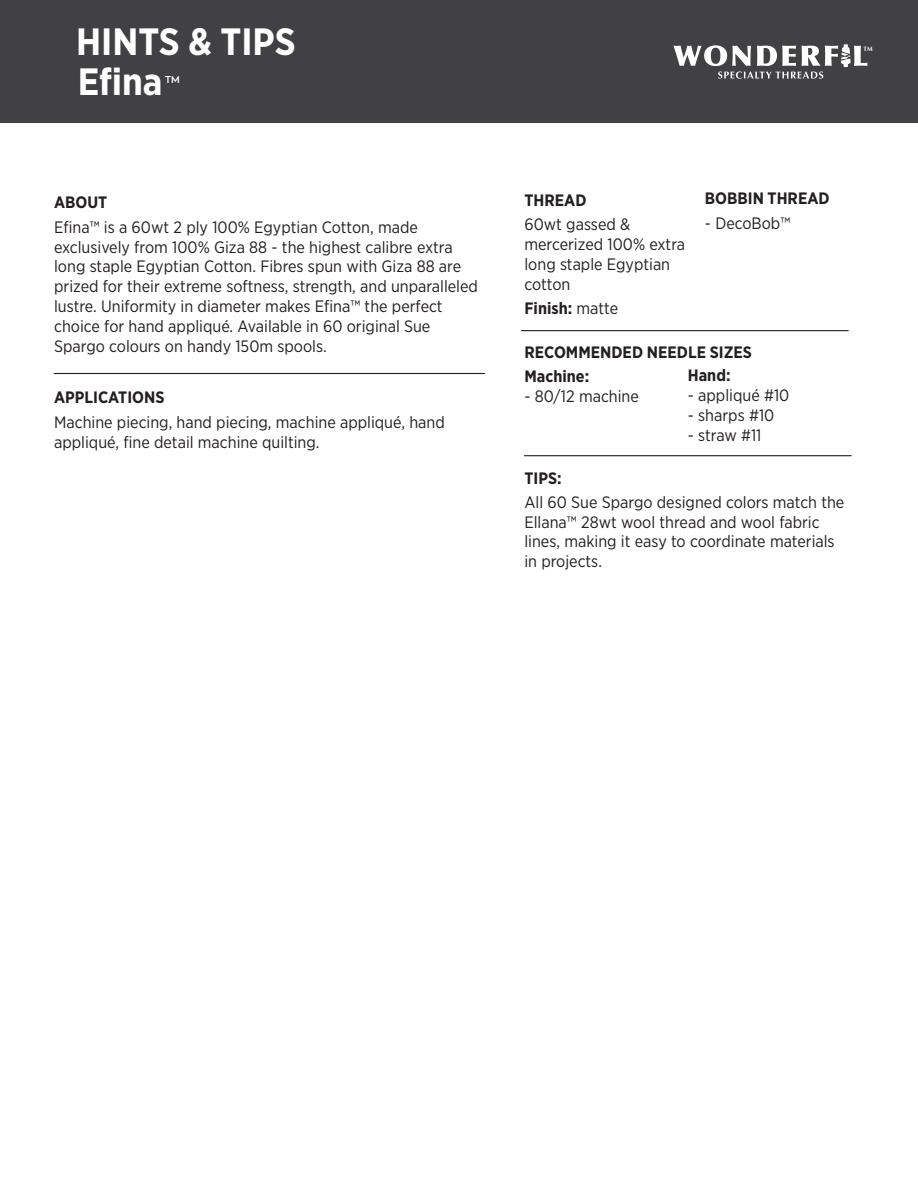
<style>
.page{position:relative;width:918px;height:1188px;background:#fff}
.page>*{position:absolute;margin:0;border:0;box-sizing:border-box;transform-origin:0 0}
.t1{font:700 37.95px/40px "Gotham Narrow";color:#fff}
.t2{font:16.5px/19.8px "Gotham Narrow";color:#231f20}
.t3{font:700 16.5px/24.3px "Gotham Narrow";color:#231f20}
.t4{font:600 9.9px "Zona Pro";color:#fff}
.t5{font:700 6.3px "Optima";color:#fff}
.s1{font-weight:400}
</style>
<div class="page">
<div style="left:0;top:0;width:918px;height:122px;background:#414042"></div>
<svg style="left:673px;top:44px;width:195px;height:35px"></svg>
<hr style="left:521px;top:330px;width:327px;height:1px;background:#231f20">
<hr style="left:54px;top:373px;width:431px;height:1px;background:#231f20">
<hr style="left:524px;top:455px;width:327px;height:1px;background:#231f20">
<h1 class="t1" style="left:76px;top:21px;width:221px">HINTS &amp; TIPS<br>Efina</h1>
<p class="t4" style="left:165px;top:73px;width:17px">TM</p>
<p class="t3" style="left:54px;top:190px;width:55px">ABOUT</p>
<p class="t2" style="left:54px;top:217px;width:425px">Efina™ is a 60wt 2 ply 100% Egyptian Cotton, made exclusively from 100% Giza 88 - the highest calibre extra long staple Egyptian Cotton. Fibres spun with Giza 88 are prized for their extreme softness, strength, and unparalleled lustre. Uniformity in diameter makes Efina™ the perfect choice for hand appliqué. Available in 60 original Sue Spargo colours on handy 150m spools.</p>
<p class="t3" style="left:54px;top:385px;width:112px">APPLICATIONS</p>
<p class="t2" style="left:54px;top:412px;width:392px">Machine piecing, hand piecing, machine appliqué, hand appliqué, fine detail machine quilting.</p>
<p class="t5" style="left:864px;top:45px;width:11px">TM</p>
<p class="t3" style="left:524px;top:188px;width:63px">THREAD</p>
<p class="t2" style="left:524px;top:214px;width:162px">60wt gassed &amp; mercerized 100% extra long staple Egyptian cotton</p>
<p class="t3" style="left:524px;top:296px;width:95px">Finish: <span class="s1">matte</span></p>
<p class="t3" style="left:705px;top:186px;width:126px">BOBBIN THREAD</p>
<p class="t2" style="left:705px;top:213px;width:87px">- DecoBob™</p>
<p class="t3" style="left:524px;top:340px;width:229px">RECOMMENDED NEEDLE SIZES<br>Machine:</p>
<p class="t2" style="left:524px;top:386px;width:116px">- 80/12 machine</p>
<p class="t3" style="left:688px;top:363px;width:44px">Hand:</p>
<p class="t2" style="left:688px;top:385px;width:103px">- appliqué #10</p>
<p class="t2" style="left:688px;top:405px;width:88px">- sharps #10</p>
<p class="t2" style="left:688px;top:425px;width:75px">- straw #11</p>
<p class="t3" style="left:524px;top:465px;width:39px">TIPS:</p>
<p class="t2" style="left:524px;top:492px;width:321px">All 60 Sue Spargo designed colors match the Ellana™ 28wt wool thread and wool fabric lines, making it easy to coordinate materials in projects.</p>
</div>
